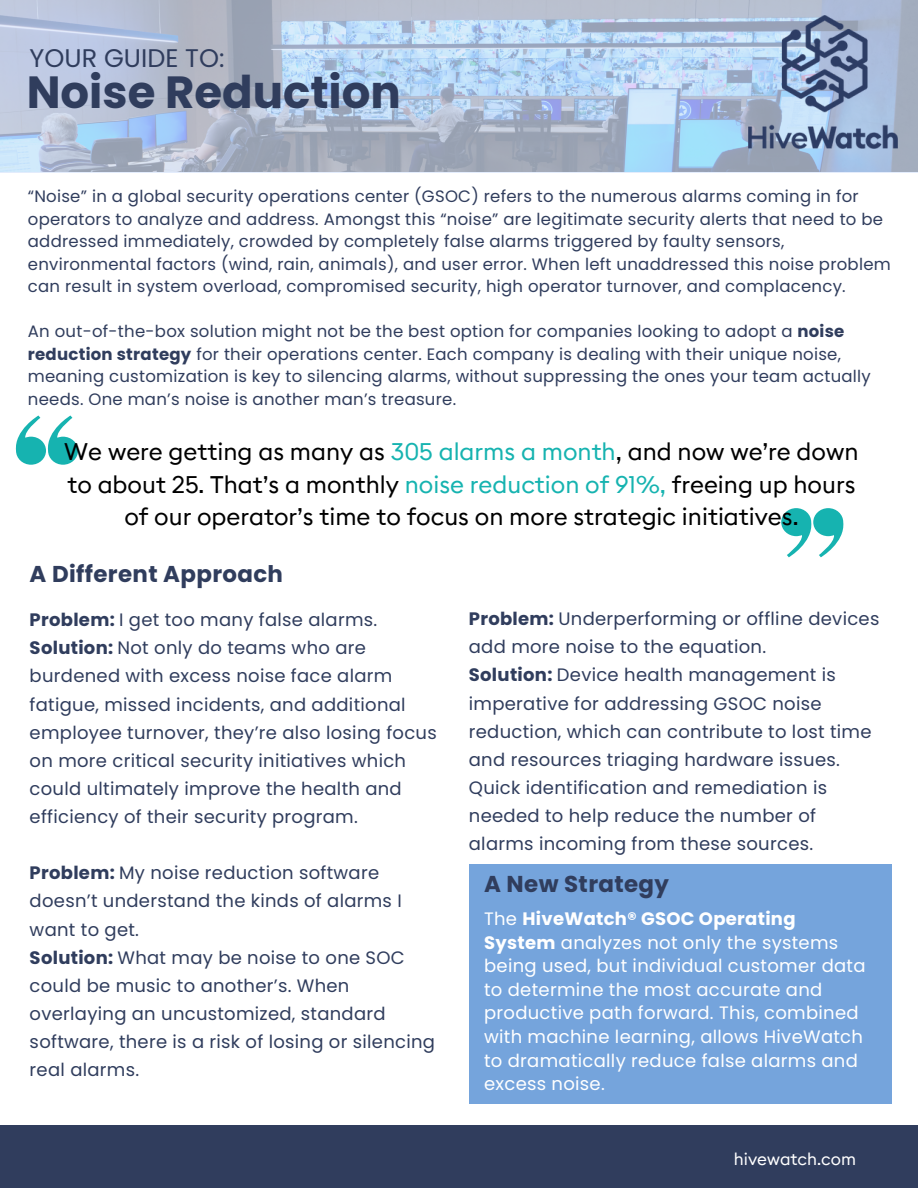
<style>
.page{position:relative;width:918px;height:1188px;background:#fff}
.page>*{position:absolute;margin:0;border:0;box-sizing:border-box;transform-origin:0 0}
.t1{font:700 45px "Poppins";color:#303d5d}
.t2{font:25.5px "Poppins";color:#303d5d}
.t3{font:24px/32.7px "Euclid Square";color:#000;text-align:center}
.t4{font:700 22.95px "Poppins";letter-spacing:.015em;color:#303d5d}
.t5{font:18px/28.2px "Poppins";letter-spacing:.015em;color:#303d5d}
.t6{font:18px/23.7px "Poppins";letter-spacing:.015em;color:#fff}
.t7{font:16.95px "Euclid Square";color:#fff}
.t8{font:16.5px/22.5px "Poppins";letter-spacing:.015em;color:#303d5d}
.s1{font-weight:700}
.s2{color:#16b3b0}
</style>
<div class="page">
<svg style="left:430px;top:511px;width:13px;height:4px"></svg>
<div style="left:0;top:1125px;width:918px;height:63px;background:#303d5d"></div>
<svg style="left:0;top:0;width:918px;height:173px;background:#b0c1d8"></svg>
<img style="left:749px;top:16px;width:148px;height:132px">
<div style="left:469px;top:864px;width:423px;height:240px;background:#75a4dc"></div>
<svg style="left:15px;top:416px;width:63px;height:49px"></svg>
<svg style="left:781px;top:508px;width:63px;height:49px"></svg>
<p class="t2" style="left:30px;top:40px;width:196px">YOUR GUIDE TO:</p>
<p class="t1" style="left:27px;top:61px;width:376px">Noise Reduction</p>
<p class="t8" style="left:28px;top:185px;width:865px">“Noise” in a global security operations center (GSOC) refers to the numerous alarms coming in for operators to analyze and address. Amongst this “noise” are legitimate security alerts that need to be addressed immediately, crowded by completely false alarms triggered by faulty sensors, environmental factors (wind, rain, animals), and user error. When left unaddressed this noise problem can result in system overload, compromised security, high operator turnover, and complacency.</p>
<p class="t8" style="left:28px;top:320px;width:845px">An out-of-the-box solution might not be the best option for companies looking to adopt a <span class="s1">noise reduction strategy</span> for their operations center. Each company is dealing with their unique noise, meaning customization is key to silencing alarms, without suppressing the ones your team actually needs. One man’s noise is another man’s treasure.</p>
<p class="t3" style="left:64px;top:436px;width:796px">We were getting as many as <span class="s2">305 alarms a month</span>, and now we’re down to about 25. That’s a monthly <span class="s2">noise reduction of 91%,</span> freeing up hours of our operator’s time to focus on more strategic initiatives.</p>
<p class="t4" style="left:30px;top:558px;width:255px">A Different Approach</p>
<p class="t5" style="left:30px;top:606px;width:349px"><span class="s1">Problem:</span> I get too many false alarms.</p>
<p class="t5" style="left:30px;top:634px;width:409px"><span class="s1">Solution:</span> Not only do teams who are burdened with excess noise face alarm fatigue, missed incidents, and additional employee turnover, they’re also losing focus on more critical security initiatives which could ultimately improve the health and efficiency of their security program.</p>
<p class="t5" style="left:30px;top:859px;width:374px"><span class="s1">Problem:</span> My noise reduction software doesn’t understand the kinds of alarms I want to get.</p>
<p class="t5" style="left:30px;top:943px;width:407px"><span class="s1">Solution:</span> What may be noise to one SOC could be music to another’s. When overlaying an uncustomized, standard software, there is a risk of losing or silencing real alarms.</p>
<p class="t5" style="left:469px;top:605px;width:412px"><span class="s1">Problem:</span> Underperforming or offline devices add more noise to the equation.</p>
<p class="t5" style="left:469px;top:661px;width:404px"><span class="s1">Solution:</span> Device health management is imperative for addressing GSOC noise reduction, which can contribute to lost time and resources triaging hardware issues.<br>Quick identification and remediation is needed to help reduce the number of alarms incoming from these sources.</p>
<p class="t4" style="left:484px;top:868px;width:186px">A New Strategy</p>
<p class="t6" style="left:484px;top:907px;width:383px">The <span class="s1">HiveWatch® GSOC Operating System</span> analyzes not only the systems being used, but individual customer data to determine the most accurate and productive path forward. This, combined with machine learning, allows HiveWatch to dramatically reduce false alarms and excess noise.</p>
<p class="t7" style="left:734px;top:1152px;width:124px">hivewatch.com</p>
</div>
